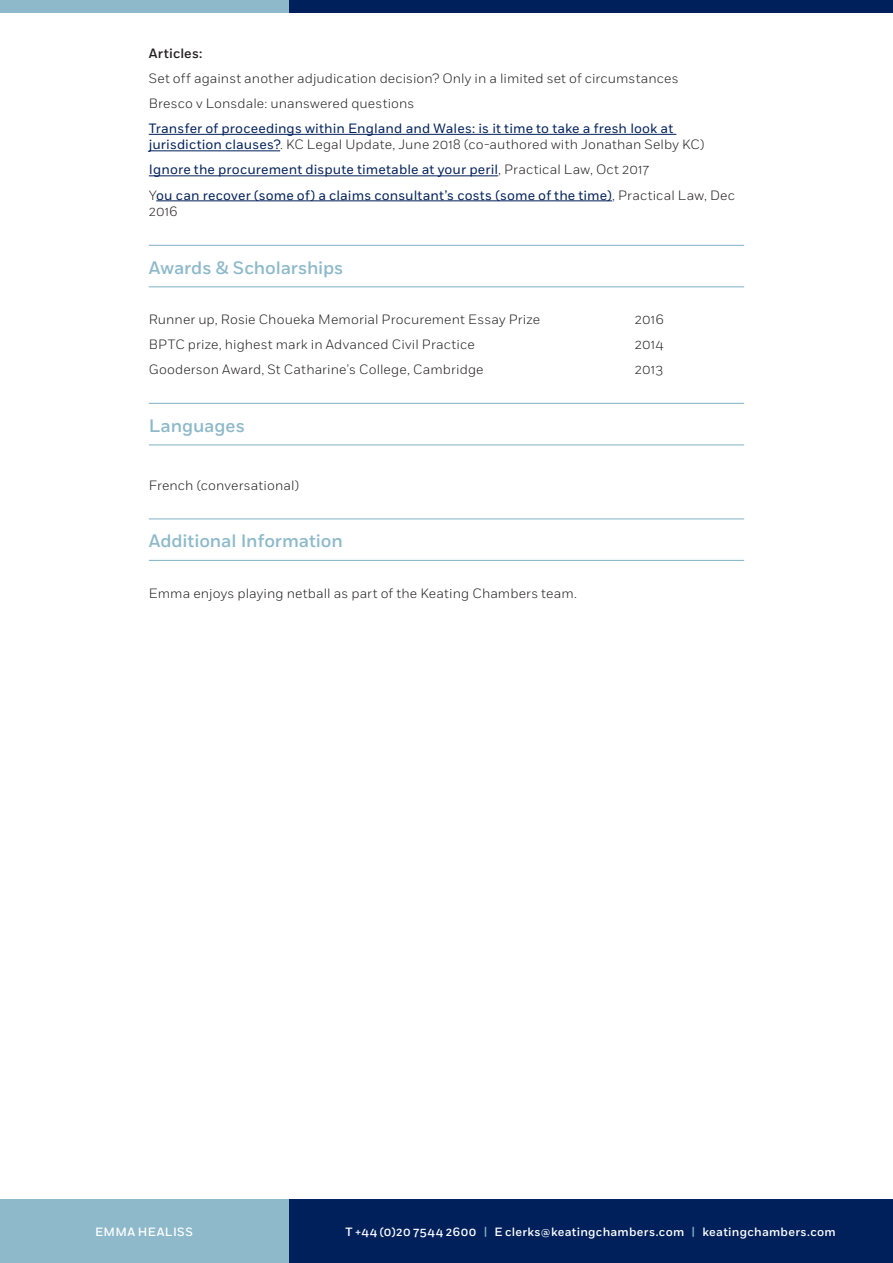
<style>
.page{position:relative;width:893px;height:1263px;background:#fff}
.page>*{position:absolute;margin:0;border:0;box-sizing:border-box;transform-origin:0 0}
.t1{font:500 18px "Fort";letter-spacing:-.005em;color:#8db9ca}
.t2{font:300 13.5px "Fort";letter-spacing:.01em;color:#231f20}
.t3{font:13.5px/16.5px "Fort";letter-spacing:.01em;color:#00205b}
.t4{font:500 13.5px "Fort";letter-spacing:.015em;color:#231f20}
.t5{font:500 12px "Fort";letter-spacing:.025em;color:#fff}
.s1{font-weight:300;color:#231f20}
.s2{color:#8db9ca}
</style>
<div class="page">
<div style="left:288px;top:1199px;width:605px;height:64px;background:#00205b"></div>
<div style="left:0;top:1199px;width:288px;height:64px;background:#8db9ca"></div>
<div style="left:289px;top:0;width:604px;height:13px;background:#00205b"></div>
<div style="left:0;top:0;width:289px;height:13px;background:#8db9ca"></div>
<hr style="left:149px;top:134px;width:527px;height:1px;background:#00205b">
<hr style="left:149px;top:150px;width:131px;height:1px;background:#00205b">
<hr style="left:149px;top:175px;width:349px;height:1px;background:#00205b">
<hr style="left:156px;top:200px;width:456px;height:1px;background:#00205b">
<hr style="left:149px;top:245px;width:595px;height:1px;background:#8db9ca">
<hr style="left:149px;top:286px;width:595px;height:1px;background:#8db9ca">
<hr style="left:149px;top:403px;width:595px;height:1px;background:#8db9ca">
<hr style="left:149px;top:444px;width:595px;height:1px;background:#8db9ca">
<hr style="left:149px;top:518px;width:595px;height:1px;background:#8db9ca">
<hr style="left:149px;top:560px;width:595px;height:1px;background:#8db9ca">
<p class="t4" style="left:149px;top:45px;width:55px">Articles:</p>
<p class="t2" style="left:149px;top:70px;width:531px">Set off against another adjudication decision? Only in a limited set of circumstances</p>
<p class="t2" style="left:149px;top:95px;width:267px">Bresco v Lonsdale: unanswered questions</p>
<p class="t3" style="left:149px;top:120px;width:557px">Transfer of proceedings within England and Wales: is it time to take a fresh look at jurisdiction clauses?<span class="s1">. KC Legal Update, June 2018 (co-authored with Jonathan Selby KC)</span></p>
<p class="t3" style="left:149px;top:162px;width:502px">Ignore the procurement dispute timetable at your peril<span class="s1">, Practical Law, Oct 2017</span></p>
<p class="t3" style="left:149px;top:187px;width:588px"><span class="s1">Y</span>ou can recover (some of) a claims consultant’s costs (some of the time)<span class="s1">, Practical Law, Dec<br>2016</span></p>
<p class="t1" style="left:149px;top:256px;width:196px">Awards &amp; Scholarships</p>
<p class="t2" style="left:149px;top:311px;width:393px">Runner up, Rosie Choueka Memorial Procurement Essay Prize</p>
<p class="t2" style="left:635px;top:311px;width:30px">2016</p>
<p class="t2" style="left:149px;top:336px;width:327px">BPTC prize, highest mark in Advanced Civil Practice</p>
<p class="t2" style="left:635px;top:336px;width:30px">2014</p>
<p class="t2" style="left:149px;top:361px;width:336px">Gooderson Award, St Catharine’s College, Cambridge</p>
<p class="t2" style="left:635px;top:361px;width:30px">2013</p>
<p class="t1" style="left:149px;top:414px;width:98px">Languages</p>
<p class="t2" style="left:149px;top:477px;width:152px">French (conversational)</p>
<p class="t1" style="left:149px;top:530px;width:195px">Additional Information</p>
<p class="t2" style="left:149px;top:585px;width:430px">Emma enjoys playing netball as part of the Keating Chambers team.</p>
<p class="t5" style="left:95px;top:1224px;width:99px">EMMA HEALISS</p>
<p class="t5" style="left:345px;top:1224px;width:492px">T +44 (0)20 7544 2600 <span class="s2">|</span> E clerks@keatingchambers.com <span class="s2">|</span> keatingchambers.com</p>
</div>
